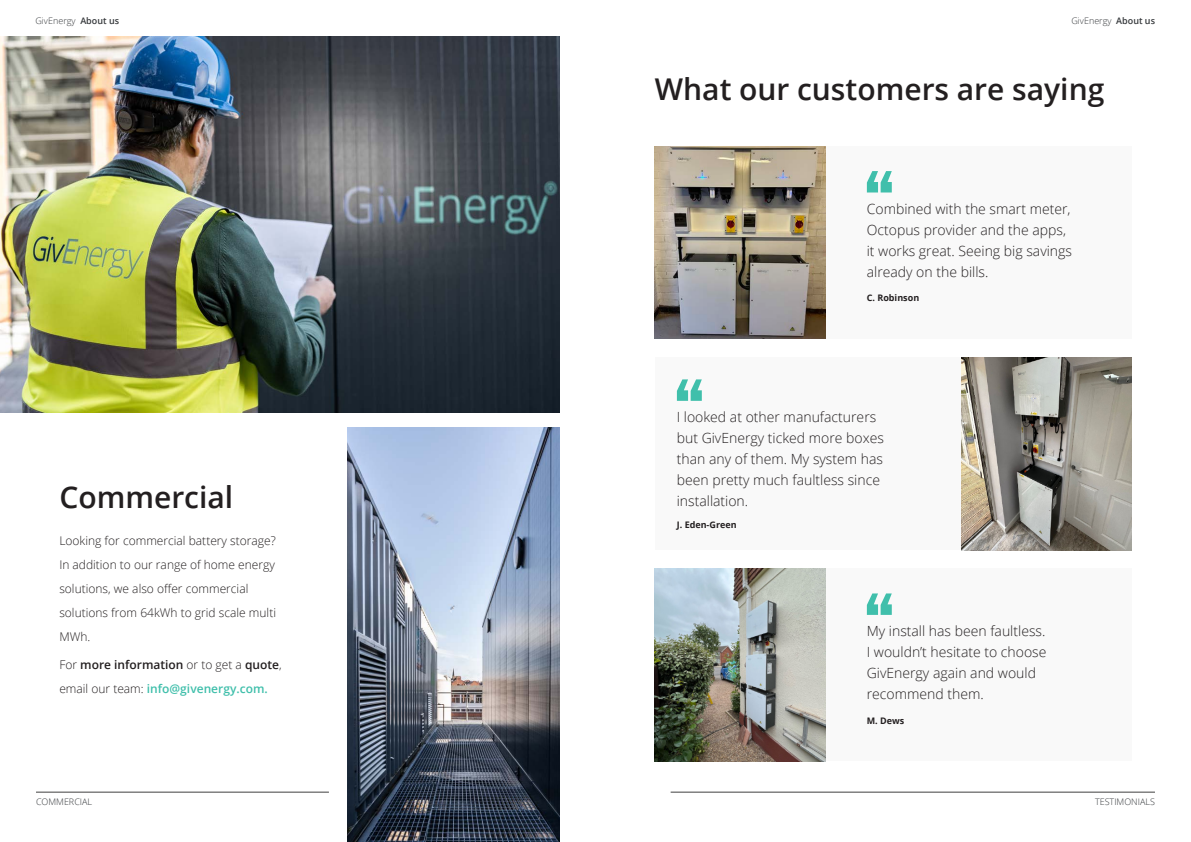
<style>
.page{position:relative;width:1191px;height:842px;background:#fff}
.page>*{position:absolute;margin:0;border:0;box-sizing:border-box;transform-origin:0 0}
.t1{font:900 60px "Archivo";color:#40bfab}
.t2{font:600 30px "Open Sans";color:#231f20}
.t3{font:300 14px/21px "Open Sans";color:#231f20}
.t4{font:300 12px/24px "Open Sans";color:#231f20}
.t5{font:600 12px "Open Sans";color:#231f20}
.t6{font:600 12px "Open Sans";color:#40bfab}
.t7{font:300 9px "Open Sans";color:#36393c}
.t8{font:700 9px "Open Sans";color:#231f20}
.s1{font-weight:600}
.s2{font-weight:300}
.s3{font-weight:300;color:#231f20}
</style>
<div class="page">
<img style="left:0;top:36px;width:559px;height:376px">
<img style="left:348px;top:427px;width:211px;height:415px">
<hr style="left:36px;top:792px;width:293px;height:1px;background:#404040">
<div style="left:655px;top:146px;width:476px;height:193px;background:#f9f9f9"></div>
<div style="left:759px;top:568px;width:372px;height:193px;background:#f9f9f9"></div>
<div style="left:655px;top:357px;width:372px;height:193px;background:#f9f9f9"></div>
<hr style="left:670px;top:792px;width:485px;height:1px;background:#404040">
<img style="left:655px;top:146px;width:170px;height:193px">
<img style="left:961px;top:357px;width:170px;height:193px">
<img style="left:655px;top:568px;width:170px;height:193px">
<p class="t7" style="left:35px;top:15px;width:85px">GivEnergy <span class="s1">About us</span></p>
<p class="t7" style="left:1071px;top:15px;width:85px">GivEnergy <span class="s1">About us</span></p>
<p class="t2" style="left:655px;top:68px;width:451px">What our customers are saying</p>
<p class="t1" style="left:864px;top:155px;width:31px">“</p>
<p class="t3" style="left:866px;top:198px;width:207px">Combined with the smart meter,<br>Octopus provider and the apps, it works great. Seeing big savings already on the bills.</p>
<p class="t2" style="left:59px;top:477px;width:175px">Commercial</p>
<p class="t4" style="left:59px;top:529px;width:218px">Looking for commercial battery storage?<br>In addition to our range of home energy solutions, we also offer commercial solutions from 64kWh to grid scale multi<br>MWh.</p>
<p class="t5" style="left:59px;top:656px;width:224px"><span class="s2">For</span> more information <span class="s2">or to get a</span> quote<span class="s2">,</span></p>
<p class="t6" style="left:59px;top:680px;width:210px"><span class="s3">email our team:</span> info@givenergy.com.</p>
<p class="t7" style="left:36px;top:796px;width:58px">COMMERCIAL</p>
<p class="t1" style="left:674px;top:363px;width:31px">“</p>
<p class="t8" style="left:866px;top:292px;width:54px">C. Robinson</p>
<p class="t3" style="left:677px;top:406px;width:209px">I looked at other manufacturers but GivEnergy ticked more boxes than any of them. My system has been pretty much faultless since installation.</p>
<p class="t8" style="left:677px;top:518px;width:61px">J. Eden-Green</p>
<p class="t1" style="left:864px;top:577px;width:31px">“</p>
<p class="t3" style="left:866px;top:620px;width:181px">My install has been faultless.<br>I wouldn’t hesitate to choose<br>GivEnergy again and would recommend them.</p>
<p class="t8" style="left:866px;top:714px;width:39px">M. Dews</p>
<p class="t7" style="left:1095px;top:796px;width:61px">TESTIMONIALS</p>
</div>
